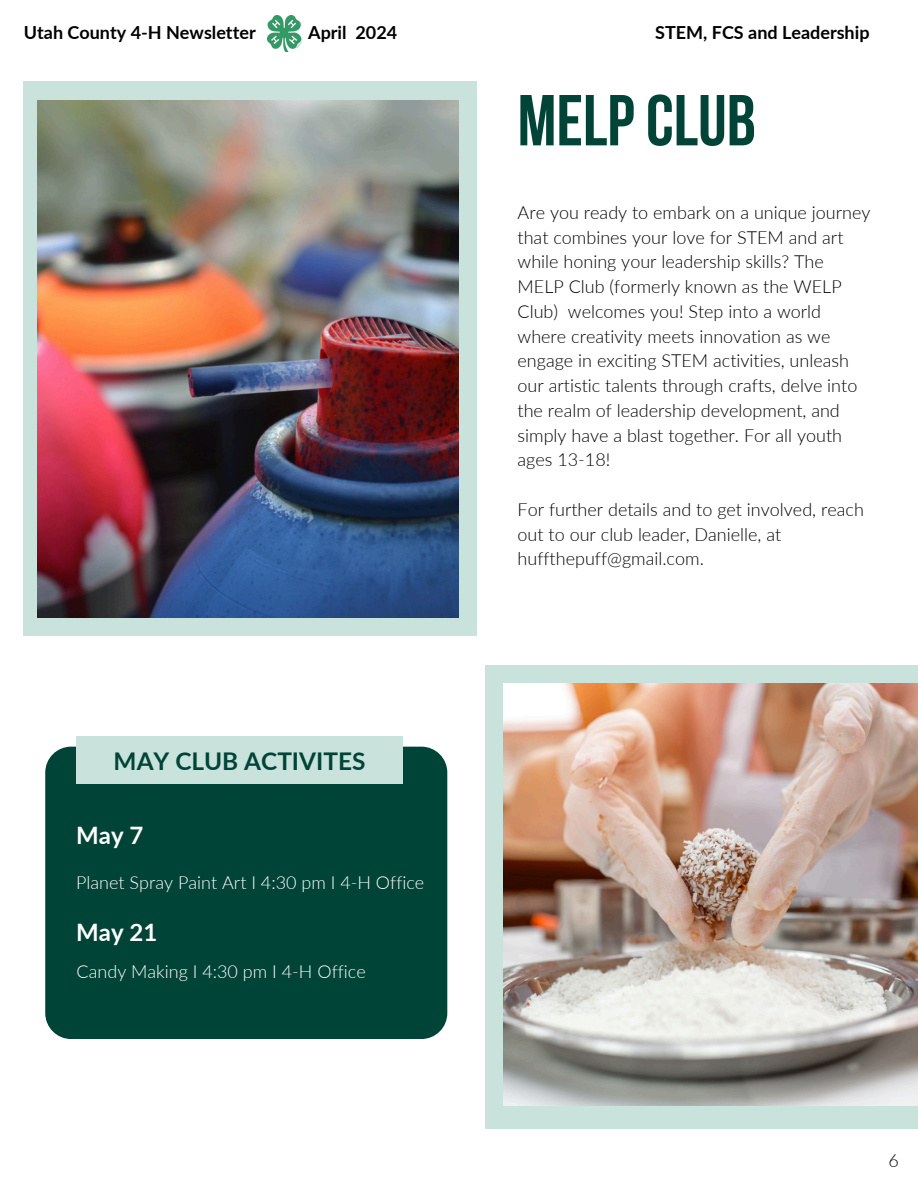
<style>
.page{position:relative;width:918px;height:1188px;background:#fff}
.page>*{position:absolute;margin:0;border:0;box-sizing:border-box;transform-origin:0 0}
.t1{font:700 71.85px "Bebas Neue";color:#004438}
.t2{font:700 24.45px "Lato";color:#004438}
.t3{font:700 24px "Lato";color:#fff}
.t4{font:300 18px/24.8px "Lato";color:#000}
.t5{font:300 18px "Lato";color:#fff}
.t6{font:700 18px "Lato";color:#000}
</style>
<div class="page">
<div style="left:23px;top:82px;width:453px;height:554px;background:#c9e3dc"></div>
<div style="left:485px;top:665px;width:433px;height:464px;background:#c9e3dc"></div>
<img style="left:504px;top:684px;width:414px;height:422px">
<img style="left:267px;top:15px;width:35px;height:36px">
<div style="left:45px;top:747px;width:402px;height:292px;background:#004438;border-radius:26px"></div>
<div style="left:76px;top:736px;width:327px;height:48px;background:#c9e3dc"></div>
<img style="left:38px;top:100px;width:421px;height:518px">
<p class="t6" style="left:24px;top:21px;width:233px">Utah County 4-H Newsletter</p>
<p class="t6" style="left:308px;top:21px;width:91px">April 2024</p>
<p class="t6" style="left:655px;top:21px;width:216px">STEM, FCS and Leadership</p>
<p class="t1" style="left:518px;top:91px;width:240px">MELPClub</p>
<h1 class="t4" style="left:518px;top:200px;width:354px">Are you ready to embark on a unique journey that combines your love for STEM and art while honing your leadership skills? The MELP Club (formerly known as the WELP Club) welcomes you! Step into a world where creativity meets innovation as we engage in exciting STEM activities, unleash our artistic talents through crafts, delve into the realm of leadership development, and simply have a blast together. For all youth ages 13-18!</h1>
<p class="t4" style="left:518px;top:497px;width:348px">For further details and to get involved, reach out to our club leader, Danielle, at huffthepuff@gmail.com.</p>
<h2 class="t2" style="left:114px;top:746px;width:253px">MAY CLUB ACTIVITES</h2>
<p class="t3" style="left:76px;top:821px;width:69px">May 7</p>
<h3 class="t5" style="left:76px;top:871px;width:350px">Planet Spray Paint Art I 4:30 pm I 4-H Office</h3>
<p class="t3" style="left:76px;top:918px;width:83px">May 21</p>
<p class="t5" style="left:77px;top:960px;width:291px">Candy Making I 4:30 pm I 4-H Office</p>
<h3 class="t4" style="left:888px;top:1148px;width:12px">6</h3>
</div>
